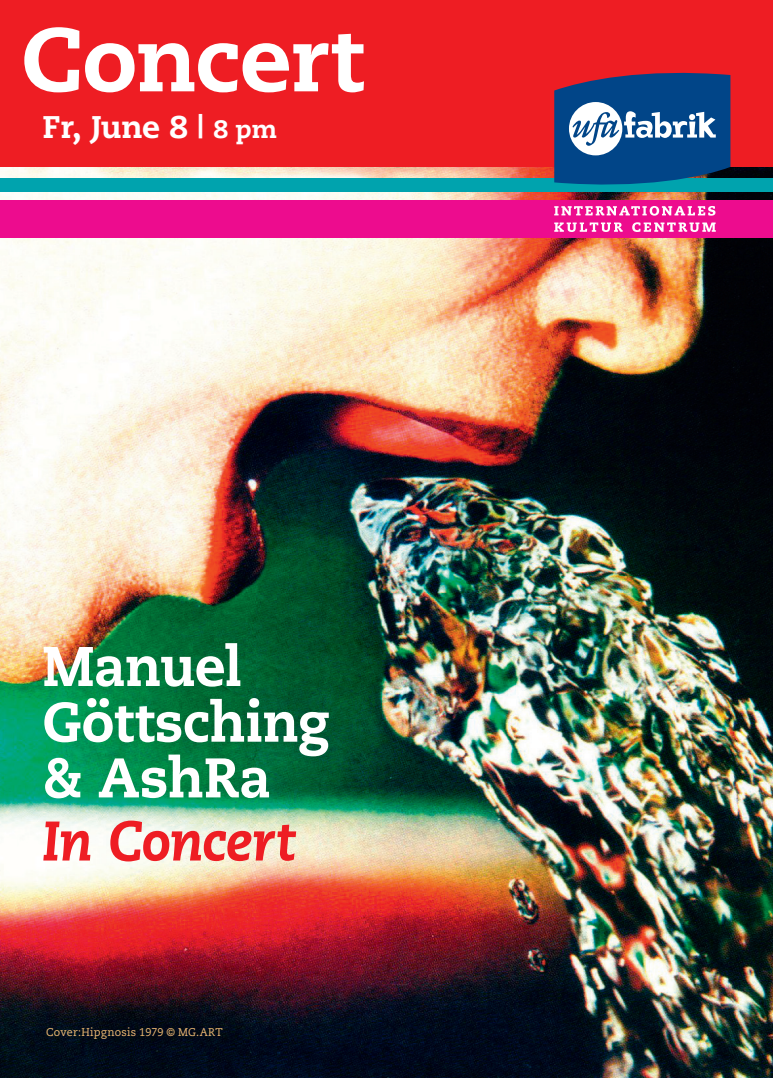
<style>
.page{position:relative;width:773px;height:1078px;background:#fff}
.page>*{position:absolute;margin:0;border:0;box-sizing:border-box;transform-origin:0 0}
.t1{font:800 90px "Caecilia";letter-spacing:-.01em;color:#fff}
.t2{font:800 55.75px/55.8px "Caecilia";letter-spacing:-.01em;color:#fff;scale:.96 1}
.t3{font:italic 800 55.75px "Caecilia";letter-spacing:-.005em;color:#ee1d23;scale:.96 1}
.t4{font:800 31.25px "Caecilia";letter-spacing:-.015em;color:#fff}
.t5{font:11.25px "Caecilia";letter-spacing:.02em;color:#f1bb74;scale:.96 1}
.s1{font-size:25px}
</style>
<div class="page">
<img style="left:0;top:167px;width:772px;height:910px">
<div style="left:0;top:178px;width:772px;height:14px;background:#00a3ae"></div>
<div style="left:0;top:200px;width:772px;height:37px;background:#ed0c8e"></div>
<div style="left:0;top:0;width:772px;height:167px;background:#ee1d23"></div>
<svg style="left:554px;top:72px;width:176px;height:113px;background:#326094"></svg>
<svg style="left:554px;top:206px;width:161px;height:9px"></svg>
<svg style="left:554px;top:222px;width:68px;height:10px"></svg>
<svg style="left:632px;top:222px;width:83px;height:10px"></svg>
<h1 class="t1" style="left:21px;top:4px;width:343px">Concert</h1>
<h3 class="t4" style="left:43px;top:107px;width:236px">Fr, June 8 | <span class="s1">8 pm</span></h3>
<h2 class="t2" style="left:43px;top:638px;width:301px">Manuel<br>Göttsching &amp; AshRa</h2>
<h2 class="t3" style="left:43px;top:807px;width:265px">In Concert</h2>
<p class="t5" style="left:46px;top:1025px;width:185px">Cover:Hipgnosis 1979 © MG.ART</p>
</div>
